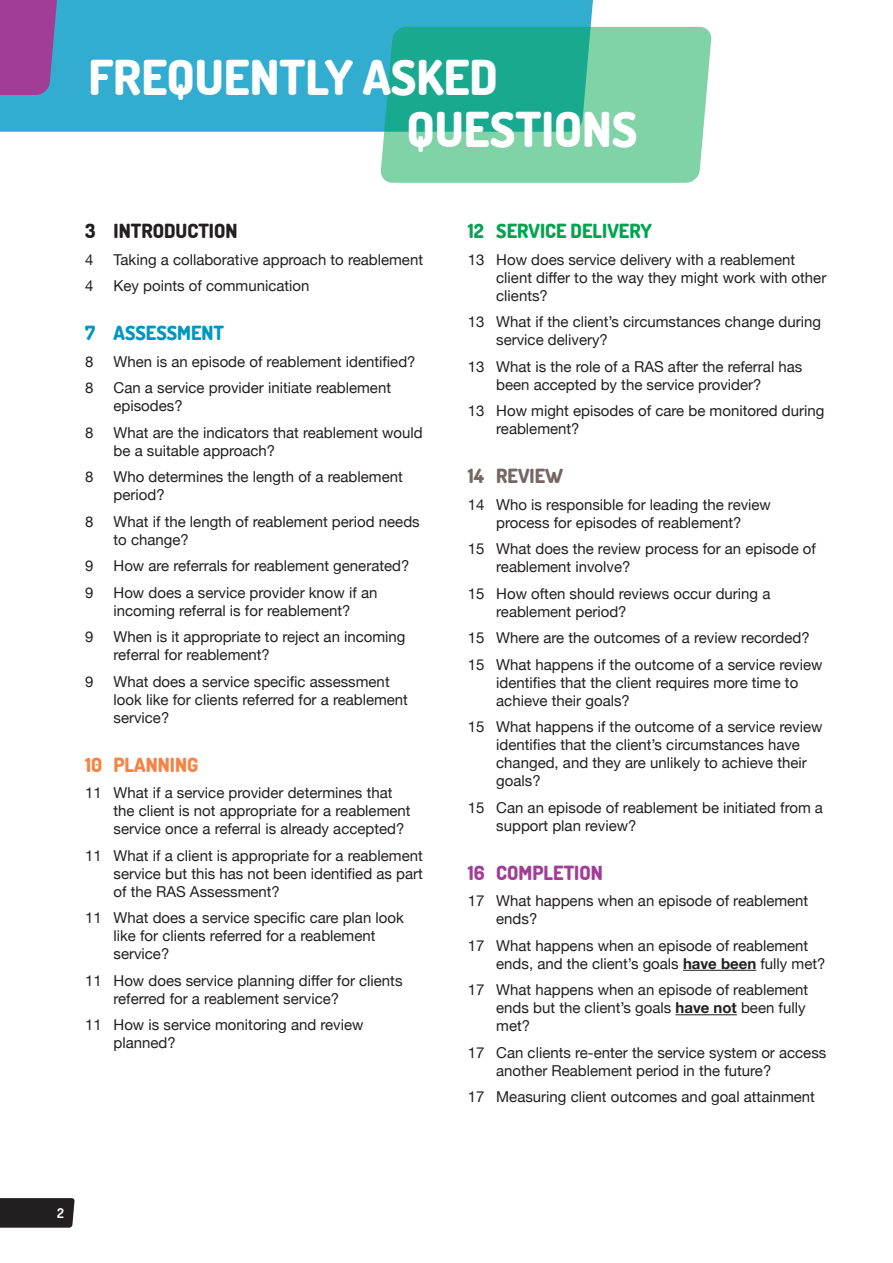
<style>
.page{position:relative;width:893px;height:1263px;background:#fff}
.page>*{position:absolute;margin:0;border:0;box-sizing:border-box;transform-origin:0 0}
.t1{font:800 48px "Dosis";color:#fff}
.t2{font:800 19.5px "Dosis";color:#00a54f}
.t3{font:800 19.5px "Dosis";color:#231f20}
.t4{font:800 19.5px "Dosis";color:#a13d96}
.t5{font:800 19.5px "Dosis";color:#0096c2}
.t6{font:800 19.5px "Dosis";color:#f58345}
.t7{font:800 19.5px "Dosis";color:#746764}
.t8{font:15px/18px "Helvetica Neue";color:#231f20}
.t9{font:700 13.5px "Dosis";color:#fff}
.s1{font-weight:700}
</style>
<div class="page">
<svg style="left:0;top:1198px;width:75px;height:30px"></svg>
<div style="left:0;top:0;width:595px;height:132px;background:#32add0"></div>
<svg style="left:380px;top:27px;width:332px;height:156px;fill:#80d2a7"></svg>
<svg style="left:0;top:0;width:60px;height:95px"></svg>
<hr style="left:683px;top:970px;width:73px;height:1px;background:#231f20">
<hr style="left:675px;top:1014px;width:62px;height:1px;background:#231f20">
<h1 class="t1" style="left:89px;top:46px;width:411px">FREQUENTLY ASKED</h1>
<h1 class="t1" style="left:407px;top:99px;width:232px">QUESTIONS</h1>
<h2 class="t3" style="left:85px;top:219px;width:154px">3 INTRODUCTION</h2>
<p class="t8" style="left:85px;top:251px;width:10px">4</p>
<p class="t8" style="left:114px;top:251px;width:311px">Taking a collaborative approach to reablement</p>
<p class="t8" style="left:85px;top:278px;width:10px">4</p>
<p class="t8" style="left:114px;top:278px;width:197px">Key points of communication</p>
<h2 class="t5" style="left:85px;top:321px;width:141px">7 ASSESSMENT</h2>
<p class="t8" style="left:85px;top:353px;width:10px">8</p>
<p class="t8" style="left:114px;top:353px;width:304px">When is an episode of reablement identified?</p>
<p class="t8" style="left:85px;top:380px;width:10px">8</p>
<p class="t8" style="left:114px;top:380px;width:279px">Can a service provider initiate reablement episodes?</p>
<p class="t8" style="left:85px;top:424px;width:10px">8</p>
<p class="t8" style="left:114px;top:424px;width:311px">What are the indicators that reablement would be a suitable approach?</p>
<p class="t8" style="left:85px;top:469px;width:10px">8</p>
<p class="t8" style="left:114px;top:469px;width:291px">Who determines the length of a reablement period?</p>
<p class="t8" style="left:85px;top:513px;width:10px">8</p>
<p class="t8" style="left:114px;top:513px;width:308px">What if the length of reablement period needs to change?</p>
<p class="t8" style="left:85px;top:558px;width:10px">9</p>
<p class="t8" style="left:114px;top:558px;width:297px">How are referrals for reablement generated?</p>
<p class="t8" style="left:85px;top:584px;width:10px">9</p>
<p class="t8" style="left:114px;top:584px;width:265px">How does a service provider know if an incoming referral is for reablement?</p>
<p class="t8" style="left:85px;top:629px;width:10px">9</p>
<p class="t8" style="left:114px;top:629px;width:294px">When is it appropriate to reject an incoming referral for reablement?</p>
<p class="t8" style="left:85px;top:673px;width:10px">9</p>
<p class="t8" style="left:114px;top:673px;width:296px">What does a service specific assessment look like for clients referred for a reablement service?</p>
<h2 class="t6" style="left:85px;top:752px;width:115px">10 PLANNING</h2>
<p class="t8" style="left:114px;top:785px;width:299px;text-indent:-28px">11 What if a service provider determines that the client is not appropriate for a reablement service once a referral is already accepted?</p>
<p class="t8" style="left:114px;top:847px;width:311px;text-align:justify;text-indent:-28px">11 What if a client is appropriate for a reablement service but this has not been identified as part of the RAS Assessment?</p>
<p class="t8" style="left:114px;top:910px;width:292px;text-indent:-28px">11 What does a service specific care plan look like for clients referred for a reablement service?</p>
<p class="t8" style="left:114px;top:972px;width:290px;text-indent:-28px">11 How does service planning differ for clients referred for a reablement service?</p>
<p class="t8" style="left:114px;top:1017px;width:251px;text-indent:-28px">11 How is service monitoring and review planned?</p>
<h2 class="t2" style="left:468px;top:219px;width:186px">12 SERVICE DELIVERY</h2>
<p class="t8" style="left:496px;top:251px;width:332px;text-indent:-28px">13 How does service delivery with a reablement client differ to the way they might work with other clients?</p>
<p class="t8" style="left:496px;top:314px;width:326px;text-indent:-28px">13 What if the client’s circumstances change during service delivery?</p>
<p class="t8" style="left:496px;top:358px;width:308px;text-indent:-28px">13 What is the role of a RAS after the referral has been accepted by the service provider?</p>
<p class="t8" style="left:496px;top:403px;width:330px;text-indent:-28px">13 How might episodes of care be monitored during reablement?</p>
<h2 class="t7" style="left:468px;top:464px;width:97px">14 REVIEW</h2>
<p class="t8" style="left:468px;top:496px;width:305px;text-align:center">14 Who is responsible for leading the review process for episodes of reablement?</p>
<p class="t8" style="left:496px;top:541px;width:321px;text-indent:-28px">15 What does the review process for an episode of reablement involve?</p>
<p class="t8" style="left:496px;top:585px;width:276px;text-indent:-28px">15 How often should reviews occur during a reablement period?</p>
<p class="t8" style="left:468px;top:625px;width:356px;line-height:26.5px">15 Where are the outcomes of a review recorded?<br>15 What happens if the outcome of a service review</p>
<p class="t8" style="left:496px;top:674px;width:304px">identifies that the client requires more time to achieve their goals?</p>
<p class="t8" style="left:496px;top:719px;width:328px;text-indent:-28px">15 What happens if the outcome of a service review identifies that the client’s circumstances have changed, and they are unlikely to achieve their goals?</p>
<p class="t8" style="left:496px;top:799px;width:328px;text-indent:-28px">15 Can an episode of reablement be initiated from a support plan review?</p>
<h2 class="t4" style="left:468px;top:860px;width:137px">16 COMPLETION</h2>
<p class="t8" style="left:496px;top:893px;width:314px;text-indent:-28px">17 What happens when an episode of reablement ends?</p>
<p class="t8" style="left:496px;top:937px;width:331px;text-indent:-28px">17 What happens when an episode of reablement ends, and the client’s goals <span class="s1">have been</span> fully met?</p>
<p class="t8" style="left:496px;top:982px;width:314px;text-indent:-28px">17 What happens when an episode of reablement ends but the client’s goals <span class="s1">have not</span> been fully met?</p>
<p class="t8" style="left:496px;top:1044px;width:332px;text-indent:-28px">17 Can clients re-enter the service system or access another Reablement period in the future?</p>
<p class="t8" style="left:468px;top:1089px;width:349px">17 Measuring client outcomes and goal attainment</p>
<p class="t9" style="left:57px;top:1204px;width:8px">2</p>
</div>
